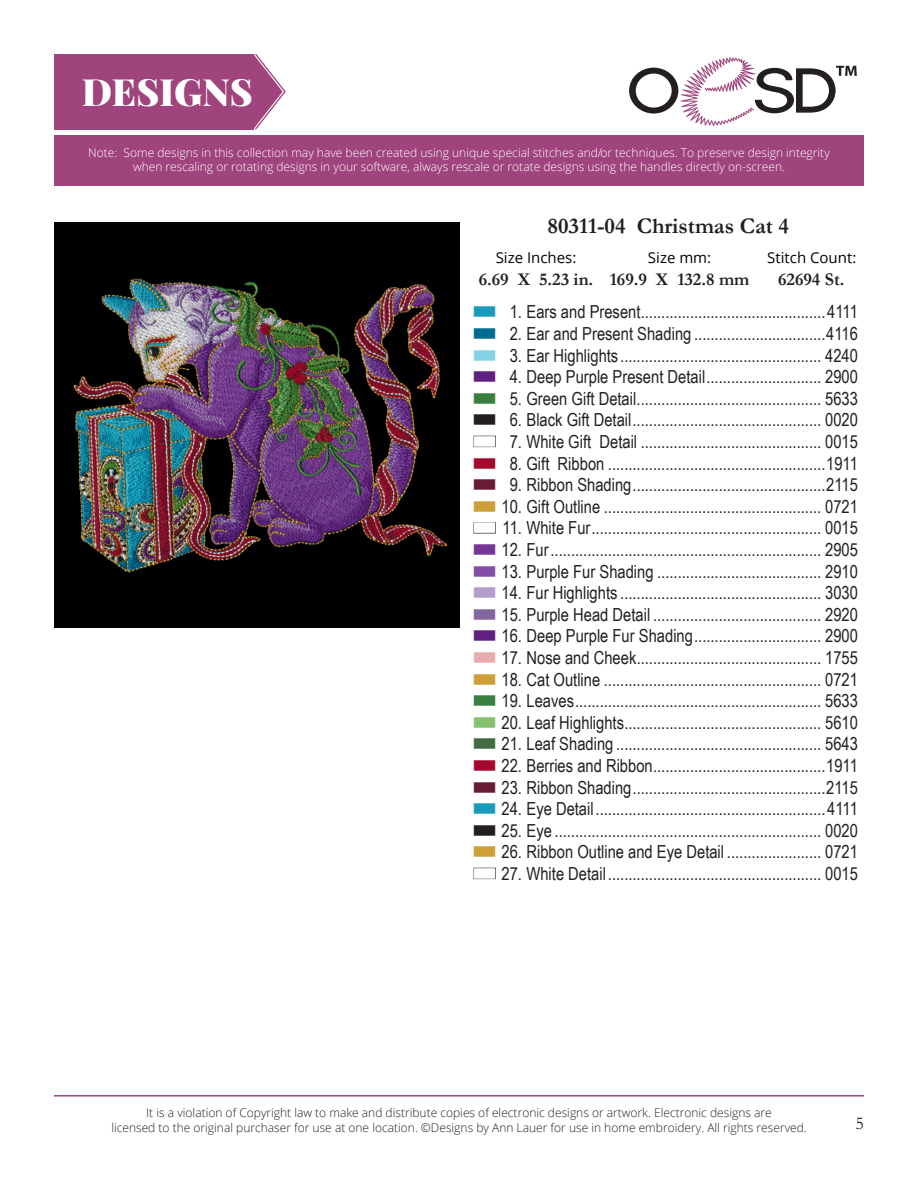
<style>
.page{position:relative;width:918px;height:1188px;background:#fff}
.page>*{position:absolute;margin:0;border:0;box-sizing:border-box;transform-origin:0 0}
.t1{font:900 37.5px "Playfair Display";color:#fff}
.t2{font:700 22.5px "Garamond";color:#231f20}
.t3{font:18px "Arial Narrow";color:#231f20}
.t4{font:700 18px "Garamond";color:#231f20}
.t5{font:18px "Garamond";color:#231f20}
.t6{font:15px "Open Sans";color:#040503}
.t7{font:300 12px/14.4px "Open Sans";color:#fff;text-align:center}
.t8{font:300 12px "Open Sans";color:#231f20}
.s1{color:#189cb9}
.s2{color:#016c91}
.s3{color:#84d2e5}
.s4{color:#5f2080}
.s5{color:#397f3f}
.s6{color:#fff}
.s7{color:#a4092d}
.s8{color:#671d34}
.s9{color:#ce9f38}
.s10{color:#753696}
.s11{color:#844da5}
.s12{color:#b49dcc}
.s13{color:#8366a0}
.s14{color:#e6adac}
.s15{color:#86c16e}
.s16{color:#406b43}
</style>
<div class="page">
<svg style="left:629px;top:57px;width:228px;height:69px"></svg>
<div style="left:54px;top:135px;width:810px;height:51px;background:#9f447c"></div>
<div style="left:54px;top:54px;width:199px;height:75px;background:#9f447c"></div>
<svg style="left:253px;top:54px;width:33px;height:75px"></svg>
<hr style="left:54px;top:1095px;width:810px;height:2px;background:#9f447c">
<div style="left:474px;top:436px;width:22px;height:11px;border:1px solid #231f20"></div>
<div style="left:474px;top:522px;width:22px;height:11px;border:1px solid #231f20"></div>
<div style="left:474px;top:868px;width:22px;height:11px;border:1px solid #231f20"></div>
<img style="left:55px;top:223px;width:405px;height:405px">
<p class="t1" style="left:82px;top:67px;width:172px">DESIGNS</p>
<p class="t7" style="left:88px;top:145px;width:743px">Note: Some designs in this collection may have been created using unique special stitches and/or techniques. To preserve design integrity when rescaling or rotating designs in your software, always rescale or rotate designs using the handles directly on-screen.</p>
<p class="t2" style="left:548px;top:211px;width:243px">80311-04 Christmas Cat 4</p>
<p class="t4" style="left:479px;top:267px;width:116px">6.69 X 5.23 in.</p>
<p class="t4" style="left:610px;top:267px;width:141px">169.9 X 132.8 mm</p>
<p class="t4" style="left:778px;top:267px;width:68px">62694 St.</p>
<p class="t6" style="left:496px;top:247px;width:82px">Size Inches:</p>
<p class="t6" style="left:648px;top:247px;width:65px">Size mm:</p>
<p class="t6" style="left:767px;top:247px;width:91px">Stitch Count:</p>
<p class="t3" style="left:472px;top:299px;width:387px"><span class="s1">■</span> 1. Ears and Present.............................................4111</p>
<p class="t3" style="left:472px;top:320px;width:387px"><span class="s2">■</span> 2. Ear and Present Shading ................................4116</p>
<p class="t3" style="left:472px;top:342px;width:387px"><span class="s3">■</span> 3. Ear Highlights................................................. 4240</p>
<p class="t3" style="left:472px;top:364px;width:387px"><span class="s4">■</span> 4. Deep Purple Present Detail............................ 2900</p>
<p class="t3" style="left:472px;top:385px;width:387px"><span class="s5">■</span> 5. Green Gift Detail............................................. 5633</p>
<p class="t3" style="left:472px;top:407px;width:387px">■ 6. Black Gift Detail.............................................. 0020</p>
<p class="t3" style="left:472px;top:428px;width:387px"><span class="s6">■</span> 7. White Gift Detail ............................................ 0015</p>
<p class="t3" style="left:472px;top:450px;width:387px"><span class="s7">■</span> 8. Gift Ribbon .....................................................1911</p>
<p class="t3" style="left:472px;top:472px;width:387px"><span class="s8">■</span> 9. Ribbon Shading...............................................2115</p>
<p class="t3" style="left:472px;top:493px;width:387px"><span class="s9">■</span> 10. Gift Outline ..................................................... 0721</p>
<p class="t3" style="left:472px;top:515px;width:387px"><span class="s6">■</span> 11. White Fur........................................................ 0015</p>
<p class="t3" style="left:472px;top:536px;width:387px"><span class="s10">■</span> 12. Fur.................................................................. 2905</p>
<p class="t3" style="left:472px;top:558px;width:387px"><span class="s11">■</span> 13. Purple Fur Shading ........................................ 2910</p>
<p class="t3" style="left:472px;top:580px;width:387px"><span class="s12">■</span> 14. Fur Highlights ................................................. 3030</p>
<p class="t3" style="left:472px;top:601px;width:387px"><span class="s13">■</span> 15. Purple Head Detail ......................................... 2920</p>
<p class="t3" style="left:472px;top:623px;width:387px"><span class="s4">■</span> 16. Deep Purple Fur Shading............................... 2900</p>
<p class="t3" style="left:472px;top:644px;width:387px"><span class="s14">■</span> 17. Nose and Cheek............................................. 1755</p>
<p class="t3" style="left:472px;top:666px;width:387px"><span class="s9">■</span> 18. Cat Outline ..................................................... 0721</p>
<p class="t3" style="left:472px;top:688px;width:387px"><span class="s5">■</span> 19. Leaves............................................................ 5633</p>
<p class="t3" style="left:472px;top:709px;width:387px"><span class="s15">■</span> 20. Leaf Highlights................................................ 5610</p>
<p class="t3" style="left:472px;top:731px;width:387px"><span class="s16">■</span> 21. Leaf Shading .................................................. 5643</p>
<p class="t3" style="left:472px;top:752px;width:387px"><span class="s7">■</span> 22. Berries and Ribbon..........................................1911</p>
<p class="t3" style="left:472px;top:774px;width:387px"><span class="s8">■</span> 23. Ribbon Shading...............................................2115</p>
<p class="t3" style="left:472px;top:796px;width:387px"><span class="s1">■</span> 24. Eye Detail........................................................4111</p>
<p class="t3" style="left:472px;top:817px;width:387px">■ 25. Eye ................................................................. 0020</p>
<p class="t3" style="left:472px;top:839px;width:387px"><span class="s9">■</span> 26. Ribbon Outline and Eye Detail ....................... 0721</p>
<p class="t3" style="left:472px;top:860px;width:387px"><span class="s6">■</span> 27. White Detail.................................................... 0015</p>
<p class="t8" style="left:146px;top:1105px;width:627px">It is a violation of Copyright law to make and distribute copies of electronic designs or artwork. Electronic designs are</p>
<p class="t8" style="left:111px;top:1119px;width:697px">licensed to the original purchaser for use at one location. ©Designs by Ann Lauer for use in home embroidery. All rights reserved.</p>
<p class="t5" style="left:856px;top:1111px;width:10px">5</p>
</div>
